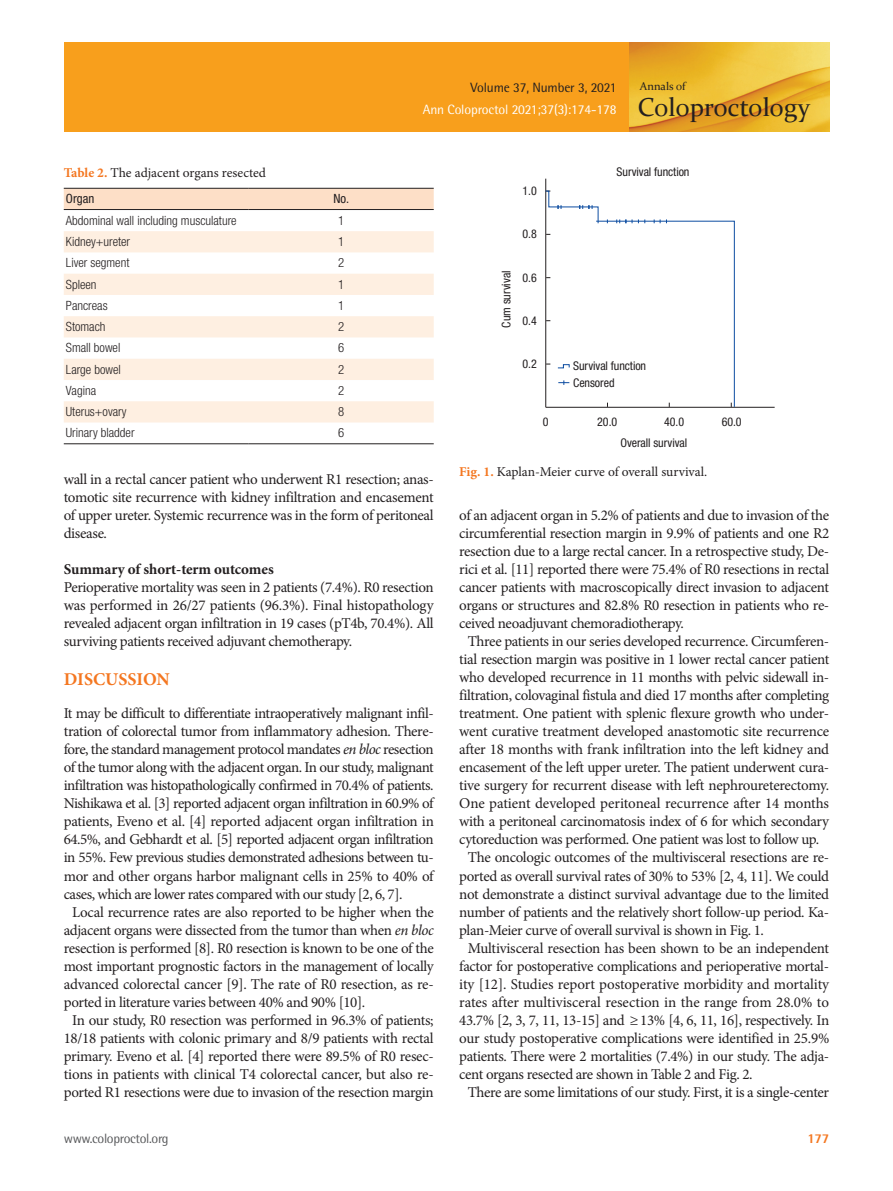
<style>
.page{position:relative;width:893px;height:1191px;background:#fff}
.page>*{position:absolute;margin:0;border:0;box-sizing:border-box;transform-origin:0 0}
.t1{font:25.95px "Constantia";color:#231f20}
.본문제목_대{font:700 18px "Minion Pro";color:#f47721}
.본문{font:15px/18px "Minion Pro";letter-spacing:-.025em;color:#231f20;text-align:justify}
.본문제목_중{font:700 15px "Minion Pro";letter-spacing:-.01em;color:#231f20}
.표그림설명{font:13.5px "Minion Pro";color:#231f20}
.t2{font:13.5px "Rotis Semi Sans Std";letter-spacing:-.01em;color:#fff}
.t3{font:13.5px "Rotis Semi Sans Std";letter-spacing:-.01em;color:#231f20}
.t4{font:13.5px "Rotis Semi Sans Std";letter-spacing:-.025em;color:#57585a}
.t5{font:800 13.5px "Rotis Semi Sans Std";color:#f47721}
.표본문{font:300 condensed 12.75px "Helvetica Neue LT Std";color:#231f20}
.표머리글{font:condensed 12.75px "Helvetica Neue LT Std";color:#231f20}
.그림_지문_8pt{font:condensed 12px "Helvetica Neue LT Std";letter-spacing:-.005em;color:#231f20}
.t6{font:11.25px "Constantia";color:#231f20}
.s1{font-weight:700;color:#f47721}
.s2{font-style:italic}
</style>
<div class="page">
<div style="left:64px;top:43px;width:565px;height:89px;background:#f89f1c"></div>
<img style="left:629px;top:43px;width:200px;height:89px">
<hr style="left:545px;top:179px;width:1px;height:228px;background:#231f20">
<div style="left:64px;top:189px;width:370px;height:20px;background:#fddfc7"></div>
<svg style="left:64px;top:231px;width:370px;height:191px;fill:#feefe1"></svg>
<hr style="left:64px;top:188px;width:185px;height:1px;background:#231f20">
<hr style="left:249px;top:188px;width:185px;height:1px;background:#231f20">
<hr style="left:64px;top:209px;width:185px;height:1px;background:#231f20">
<hr style="left:249px;top:209px;width:185px;height:1px;background:#231f20">
<hr style="left:64px;top:443px;width:185px;height:1px;background:#231f20">
<hr style="left:249px;top:443px;width:185px;height:1px;background:#231f20">
<hr style="left:546px;top:407px;width:229px;height:1px;background:#231f20">
<svg style="left:545px;top:190px;width:190px;height:217px"></svg>
<p class="표그림설명" style="left:64px;top:164px;width:204px"><span class="s1">Table 2.</span> The adjacent organs resected</p>
<p class="표머리글" style="left:66px;top:191px;width:30px">Organ</p>
<p class="표머리글" style="left:333px;top:191px;width:17px">No.</p>
<p class="표본문" style="left:66px;top:213px;width:172px">Abdominal wall including musculature</p>
<p class="표본문" style="left:338px;top:213px;width:8px">1</p>
<p class="표본문" style="left:66px;top:234px;width:66px">Kidney+ureter</p>
<p class="표본문" style="left:338px;top:234px;width:8px">1</p>
<p class="표본문" style="left:66px;top:255px;width:65px">Liver segment</p>
<p class="표본문" style="left:338px;top:255px;width:8px">2</p>
<p class="표본문" style="left:66px;top:277px;width:32px">Spleen</p>
<p class="표본문" style="left:338px;top:277px;width:8px">1</p>
<p class="표본문" style="left:66px;top:298px;width:43px">Pancreas</p>
<p class="표본문" style="left:338px;top:298px;width:8px">1</p>
<p class="표본문" style="left:66px;top:319px;width:41px">Stomach</p>
<p class="표본문" style="left:338px;top:319px;width:8px">2</p>
<p class="표본문" style="left:66px;top:340px;width:56px">Small bowel</p>
<p class="표본문" style="left:338px;top:340px;width:8px">6</p>
<p class="표본문" style="left:66px;top:362px;width:56px">Large bowel</p>
<p class="표본문" style="left:338px;top:362px;width:8px">2</p>
<p class="표본문" style="left:66px;top:383px;width:32px">Vagina</p>
<p class="표본문" style="left:338px;top:383px;width:8px">2</p>
<p class="표본문" style="left:66px;top:404px;width:62px">Uterus+ovary</p>
<p class="표본문" style="left:338px;top:404px;width:8px">8</p>
<p class="표본문" style="left:66px;top:425px;width:70px">Urinary bladder</p>
<p class="표본문" style="left:338px;top:425px;width:8px">6</p>
<p class="t3" style="left:470px;top:80px;width:148px">Volume 37, Number 3, 2021</p>
<p class="t2" style="left:423px;top:102px;width:195px">Ann Coloproctol 2021;37(3):174-178</p>
<p class="t6" style="left:640px;top:79px;width:47px">Annals of</p>
<h1 class="t1" style="left:638px;top:90px;width:174px">Coloproctology</h1>
<p class="그림_지문_8pt" style="left:499px;top:327px;width:58px;rotate:-90deg">Cum survival</p>
<p class="그림_지문_8pt" style="left:523px;top:184px;width:16px">1.0</p>
<p class="그림_지문_8pt" style="left:523px;top:227px;width:16px">0.8</p>
<p class="그림_지문_8pt" style="left:523px;top:270px;width:16px">0.6</p>
<p class="그림_지문_8pt" style="left:523px;top:313px;width:16px">0.4</p>
<p class="그림_지문_8pt" style="left:523px;top:357px;width:16px">0.2</p>
<p class="그림_지문_8pt" style="left:617px;top:165px;width:74px">Survival function</p>
<p class="그림_지문_8pt" style="left:573px;top:359px;width:74px">Survival function</p>
<p class="그림_지문_8pt" style="left:573px;top:375px;width:43px">Censored</p>
<p class="그림_지문_8pt" style="left:543px;top:415px;width:7px">0</p>
<p class="그림_지문_8pt" style="left:597px;top:415px;width:21px">20.0</p>
<p class="그림_지문_8pt" style="left:664px;top:415px;width:21px">40.0</p>
<p class="그림_지문_8pt" style="left:722px;top:415px;width:21px">60.0</p>
<p class="그림_지문_8pt" style="left:620px;top:435px;width:68px">Overall survival</p>
<p class="본문" style="left:64px;top:470px;width:371px">wall in a rectal cancer patient who underwent R1 resection; anas&shy;tomotic site recurrence with kidney infiltration and encasement of upper ureter. Systemic recurrence was in the form of peritoneal disease.</p>
<p class="본문제목_중" style="left:64px;top:559px;width:211px">Summary of short-term outcomes</p>
<p class="본문" style="left:64px;top:578px;width:371px">Perioperative mortality was seen in 2 patients (7.4%). R0 resection was performed in 26/27 patients (96.3%). Final histopathology revealed adjacent organ infiltration in 19 cases (pT4b, 70.4%). All surviving patients received adjuvant chemotherapy.</p>
<p class="본문제목_대" style="left:64px;top:666px;width:108px">DISCUSSION</p>
<p class="본문" style="left:64px;top:704px;width:372px">It may be difficult to differentiate intraoperatively malignant infil&shy;tration of colorectal tumor from inflammatory adhesion. There&shy;fore, the standard management protocol mandates <span class="s2">en bloc</span> resection of the tumor along with the adjacent organ. In our study, malignant infiltration was histopathologically confirmed in 70.4% of patients.<br>Nishikawa et al. [3] reported adjacent organ infiltration in 60.9% of patients, Eveno et al. [4] reported adjacent organ infiltration in 64.5%, and Gebhardt et al. [5] reported adjacent organ infiltration in 55%. Few previous studies demonstrated adhesions between tu&shy;mor and other organs harbor malignant cells in 25% to 40% of cases, which are lower rates compared with our study [2, 6, 7].</p>
<p class="본문" style="left:64px;top:902px;width:372px;text-indent:9px">Local recurrence rates are also reported to be higher when the adjacent organs were dissected from the tumor than when <span class="s2">en bloc </span>resection is performed [8]. R0 resection is known to be one of the most important prognostic factors in the management of locally advanced colorectal cancer [9]. The rate of R0 resection, as re&shy;ported in literature varies between 40% and 90% [10].</p>
<p class="본문" style="left:64px;top:1010px;width:371px;text-align:center">In our study, R0 resection was performed in 96.3% of patients; 18/18 patients with colonic primary and 8/9 patients with rectal primary. Eveno et al. [4] reported there were 89.5% of R0 resec&shy;tions in patients with clinical T4 colorectal cancer, but also re&shy;ported R1 resections were due to invasion of the resection margin</p>
<p class="t4" style="left:64px;top:1130px;width:106px">www.coloproctol.org</p>
<p class="표그림설명" style="left:459px;top:462px;width:250px"><span class="s1">Fig. 1.</span> Kaplan-Meier curve of overall survival.</p>
<p class="본문" style="left:459px;top:506px;width:372px">of an adjacent organ in 5.2% of patients and due to invasion of the circumferential resection margin in 9.9% of patients and one R2 resection due to a large rectal cancer. In a retrospective study, De&shy;rici et al. [11] reported there were 75.4% of R0 resections in rectal cancer patients with macroscopically direct invasion to adjacent organs or structures and 82.8% R0 resection in patients who re&shy;ceived neoadjuvant chemoradiotherapy.</p>
<p class="본문" style="left:459px;top:632px;width:372px;text-indent:9px">Three patients in our series developed recurrence. Circumferen&shy;tial resection margin was positive in 1 lower rectal cancer patient who developed recurrence in 11 months with pelvic sidewall in&shy;filtration, colovaginal fistula and died 17 months after completing treatment. One patient with splenic flexure growth who under&shy;went curative treatment developed anastomotic site recurrence after 18 months with frank infiltration into the left kidney and encasement of the left upper ureter. The patient underwent cura&shy;tive surgery for recurrent disease with left nephroureterectomy.<br>One patient developed peritoneal recurrence after 14 months with a peritoneal carcinomatosis index of 6 for which secondary cytoreduction was performed. One patient was lost to follow up.</p>
<p class="본문" style="left:459px;top:848px;width:371px;text-indent:9px">The oncologic outcomes of the multivisceral resections are re&shy;ported as overall survival rates of 30% to 53% [2, 4, 11]. We could not demonstrate a distinct survival advantage due to the limited number of patients and the relatively short follow-up period. Ka&shy;plan-Meier curve of overall survival is shown in Fig. 1.</p>
<p class="본문" style="left:459px;top:938px;width:372px;text-indent:9px">Multivisceral resection has been shown to be an independent factor for postoperative complications and perioperative mortal&shy;ity [12]. Studies report postoperative morbidity and mortality rates after multivisceral resection in the range from 28.0% to 43.7% [2, 3, 7, 11, 13-15] and ≥ 13% [4, 6, 11, 16], respectively. In our study postoperative complications were identified in 25.9% patients. There were 2 mortalities (7.4%) in our study. The adja&shy;cent organs resected are shown in Table 2 and Fig. 2.</p>
<p class="본문" style="left:468px;top:1082px;width:363px">There are some limitations of our study. First, it is a single-center</p>
<p class="t5" style="left:807px;top:1129px;width:23px">177</p>
</div>
